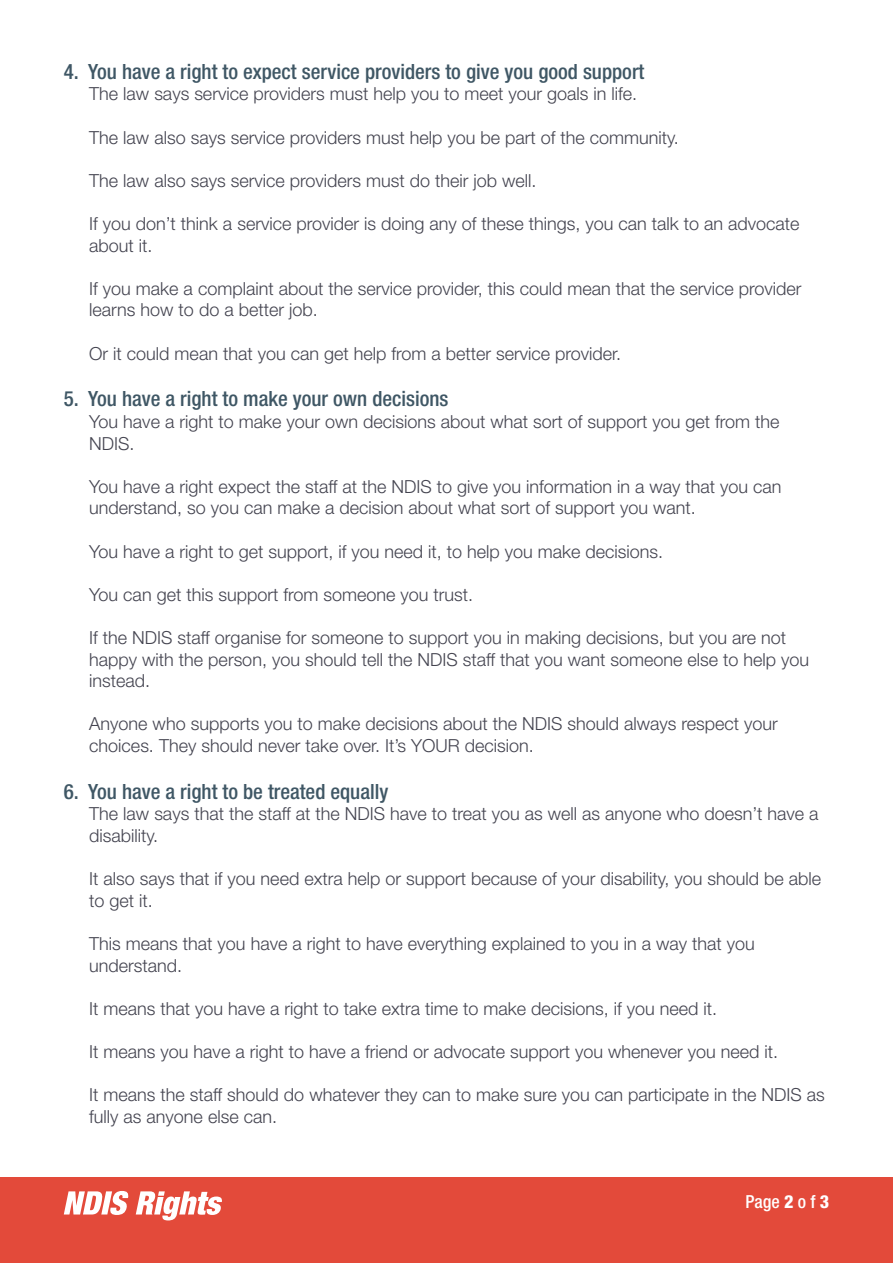
<style>
.page{position:relative;width:893px;height:1263px;background:#fff}
.page>*{position:absolute;margin:0;border:0;box-sizing:border-box;transform-origin:0 0}
.t1{font:500 condensed 21px "Helvetica Neue LT Pro";color:#3f5765}
.t2{font:300 18px/21.6px "Helvetica Neue LT Pro";color:#444450}
.t3{font:500 condensed 18px "Helvetica Neue LT Pro";color:#fff}
.s1{font-weight:800}
</style>
<div class="page">
<div style="left:0;top:1177px;width:893px;height:86px;background:#e34a3a"></div>
<svg style="left:64px;top:1191px;width:65px;height:24px"></svg>
<svg style="left:136px;top:1191px;width:86px;height:29px"></svg>
<p class="t1" style="left:64px;top:59px;width:582px">4. You have a right to expect service providers to give you good support</p>
<p class="t2" style="left:89px;top:83px;width:549px">The law says service providers must help you to meet your goals in life.</p>
<p class="t2" style="left:89px;top:126px;width:591px">The law also says service providers must help you be part of the community.</p>
<p class="t2" style="left:89px;top:169px;width:449px">The law also says service providers must do their job well.</p>
<p class="t2" style="left:89px;top:212px;width:712px">If you don’t think a service provider is doing any of these things, you can talk to an advocate about it.</p>
<p class="t2" style="left:89px;top:277px;width:714px">If you make a complaint about the service provider, this could mean that the service provider learns how to do a better job.</p>
<p class="t2" style="left:89px;top:342px;width:533px">Or it could mean that you can get help from a better service provider.</p>
<p class="t1" style="left:64px;top:386px;width:386px">5. You have a right to make your own decisions</p>
<p class="t2" style="left:89px;top:410px;width:692px">You have a right to make your own decisions about what sort of support you get from the<br>NDIS.</p>
<p class="t2" style="left:89px;top:475px;width:694px">You have a right expect the staff at the NDIS to give you information in a way that you can understand, so you can make a decision about what sort of support you want.</p>
<p class="t2" style="left:89px;top:540px;width:575px">You have a right to get support, if you need it, to help you make decisions.</p>
<p class="t2" style="left:89px;top:583px;width:385px">You can get this support from someone you trust.</p>
<p class="t2" style="left:89px;top:626px;width:721px">If the NDIS staff organise for someone to support you in making decisions, but you are not happy with the person, you should tell the NDIS staff that you want someone else to help you instead.</p>
<p class="t2" style="left:89px;top:713px;width:690px">Anyone who supports you to make decisions about the NDIS should always respect your choices. They should never take over. It’s YOUR decision.</p>
<p class="t1" style="left:64px;top:779px;width:326px">6. You have a right to be treated equally</p>
<p class="t2" style="left:89px;top:803px;width:731px">The law says that the staff at the NDIS have to treat you as well as anyone who doesn’t have a disability.</p>
<p class="t2" style="left:89px;top:868px;width:733px">It also says that if you need extra help or support because of your disability, you should be able to get it.</p>
<p class="t2" style="left:89px;top:932px;width:667px">This means that you have a right to have everything explained to you in a way that you understand.</p>
<p class="t2" style="left:89px;top:997px;width:629px">It means that you have a right to take extra time to make decisions, if you need it.</p>
<p class="t2" style="left:89px;top:1040px;width:690px">It means you have a right to have a friend or advocate support you whenever you need it.</p>
<p class="t2" style="left:89px;top:1084px;width:737px">It means the staff should do whatever they can to make sure you can participate in the NDIS as fully as anyone else can.</p>
<p class="t3" style="left:745px;top:1190px;width:85px">Page <span class="s1">2</span> o f <span class="s1">3</span></p>
</div>
